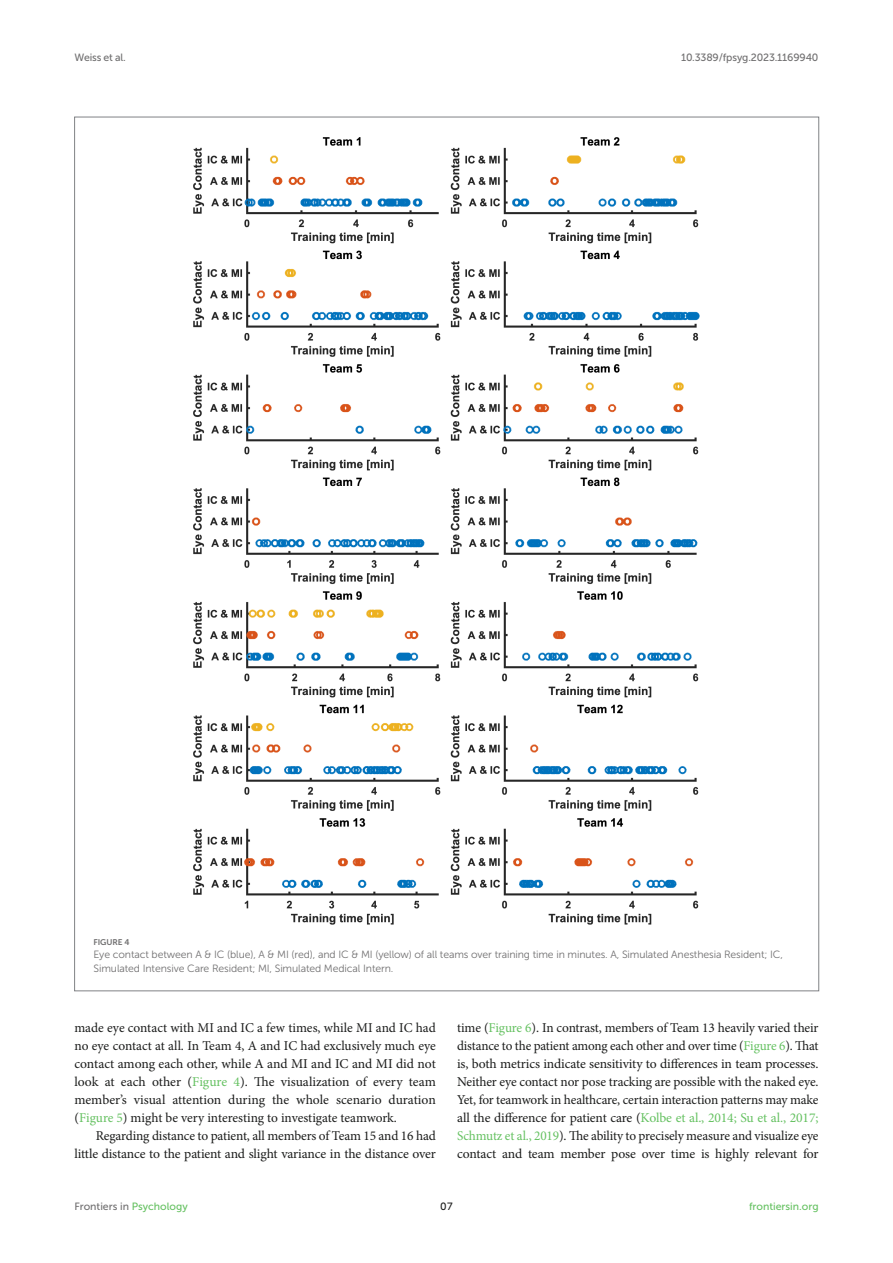
<style>
.page{position:relative;width:893px;height:1263px;background:#fff}
.page>*{position:absolute;margin:0;border:0;box-sizing:border-box;transform-origin:0 0}
.TEXT{font:13.5px/18px "Minion Pro";letter-spacing:-.01em;color:#1b1c1b;text-align:right}
.TEXT_FLUSH{font:13.5px/18px "Minion Pro";color:#1b1c1b;text-align:justify}
.FIG_LEG{font:10.5px/13.5px "Museo Sans 300";letter-spacing:-.01em;color:#706f70}
.t1{font:10.5px "Museo Sans 500";letter-spacing:-.015em;color:#706f70}
.t2{font:10.5px "Museo Sans 500";color:#65c161}
.t3{font:10.5px "Museo Sans 500";color:#1b1c1b}
.FIG_HD{font:8.25px "Museo Sans 700";letter-spacing:-.01em;color:#706f70}
.s1{color:#65c161}
</style>
<div class="page">
<img style="left:193px;top:137px;width:507px;height:788px">
<p class="t1" style="left:74px;top:51px;width:53px">Weiss et al.</p>
<p class="t1" style="left:681px;top:51px;width:139px">10.3389/fpsyg.2023.1169940</p>
<p class="FIG_HD" style="left:94px;top:937px;width:37px">FIGURE 4</p>
<p class="FIG_LEG" style="left:94px;top:948px;width:691px">Eye contact between A &amp; IC (blue), A &amp; MI (red), and IC &amp; MI (yellow) of all teams over training time in minutes. A, Simulated Anesthesia Resident; IC,<br>Simulated Intensive Care Resident; MI, Simulated Medical Intern.</p>
<p class="TEXT_FLUSH" style="left:74px;top:1019px;width:363px">made eye contact with MI and IC a few times, while MI and IC had no eye contact at all. In Team 4, A and IC had exclusively much eye contact among each other, while A and MI and IC and MI did not look at each other (<span class="s1">Figure 4</span>). The visualization of every team member’s visual attention during the whole scenario duration (<span class="s1">Figure 5</span>) might be very interesting to investigate teamwork.</p>
<p class="TEXT" style="left:74px;top:1127px;width:363px">Regarding distance to patient, all members of Team 15 and 16 had little distance to the patient and slight variance in the distance over</p>
<p class="TEXT" style="left:457px;top:1019px;width:363px;text-align:justify">time (<span class="s1">Figure 6</span>). In contrast, members of Team 13 heavily varied their distance to the patient among each other and over time (<span class="s1">Figure 6</span>). That is, both metrics indicate sensitivity to differences in team processes.<br>Neither eye contact nor pose tracking are possible with the naked eye.<br>Yet, for teamwork in healthcare, certain interaction patterns may make all the difference for patient care (<span class="s1">Kolbe et al., 2014; Su et al., 2017; Schmutz et al., 2019</span>). The ability to precisely measure and visualize eye contact and team member pose over time is highly relevant for</p>
<p class="t1" style="left:74px;top:1200px;width:115px">Frontiers in <span class="s1">Psychology</span></p>
<p class="t3" style="left:440px;top:1200px;width:14px">07</p>
<p class="t2" style="left:749px;top:1200px;width:71px">frontiersin.org</p>
</div>
